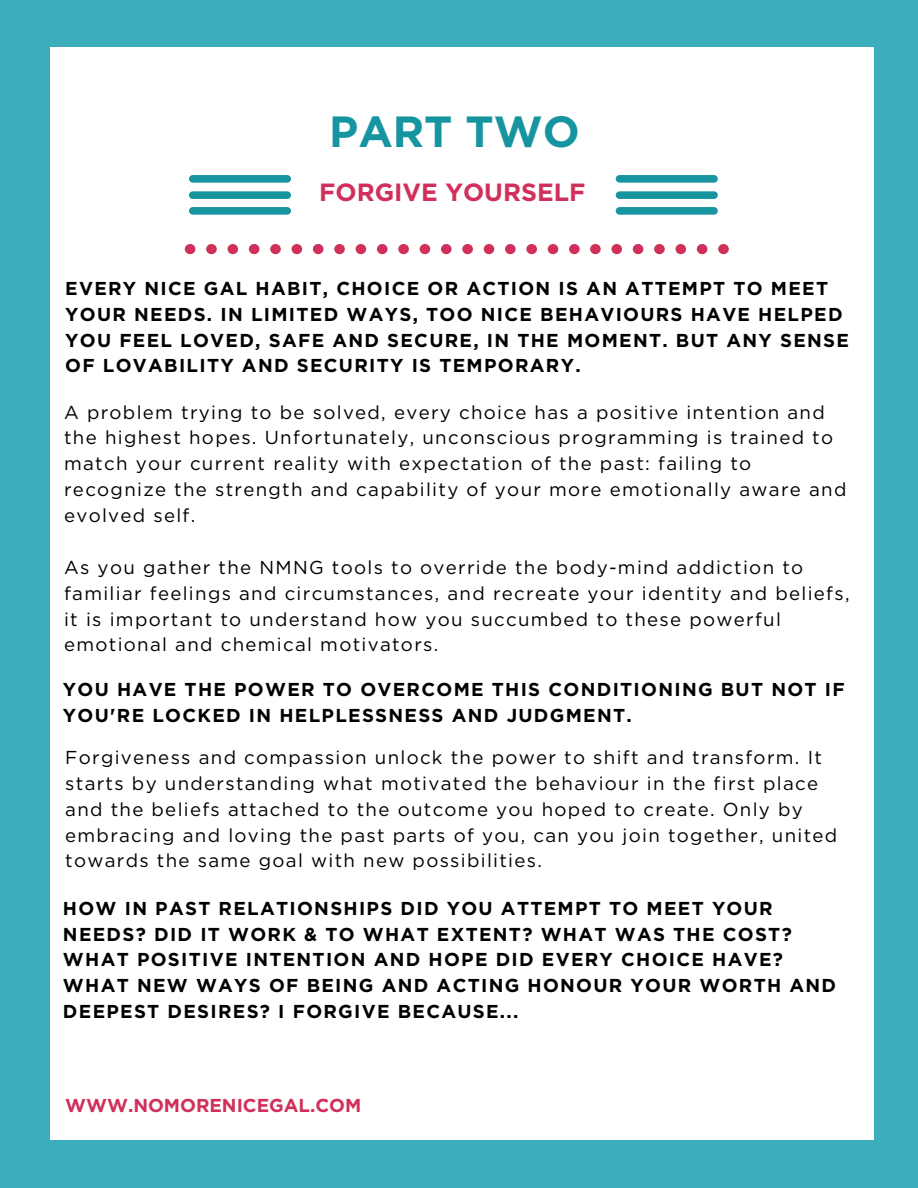
<style>
.page{position:relative;width:918px;height:1188px;background:#3cadbb}
.page>*{position:absolute;margin:0;border:0;box-sizing:border-box;transform-origin:0 0}
.t1{font:700 43.65px "Gotham";color:#1694a0}
.t2{font:700 24.9px "Gotham";color:#d0305a}
.t3{font:18.75px/25.8px "Gotham HTF";letter-spacing:.07em;color:#000}
.t4{font:700 18.75px/25.8px "Gotham";letter-spacing:.07em;color:#000}
.t5{font:700 18.75px "Gotham";color:#d0305a}
</style>
<div class="page">
<div style="left:51px;top:47px;width:823px;height:1093px;background:#fff"></div>
<div style="left:292px;top:244px;width:10px;height:10px;background:#d0305a;border-radius:50%"></div>
<div style="left:313px;top:244px;width:11px;height:10px;background:#d0305a;border-radius:50%"></div>
<div style="left:270px;top:244px;width:11px;height:10px;background:#d0305a;border-radius:50%"></div>
<div style="left:356px;top:244px;width:10px;height:10px;background:#d0305a;border-radius:50%"></div>
<svg style="left:185px;top:244px;width:10px;height:10px"></svg>
<div style="left:377px;top:244px;width:11px;height:10px;background:#d0305a;border-radius:50%"></div>
<div style="left:206px;top:244px;width:11px;height:10px;background:#d0305a;border-radius:50%"></div>
<div style="left:228px;top:244px;width:10px;height:10px;background:#d0305a;border-radius:50%"></div>
<div style="left:249px;top:244px;width:10px;height:10px;background:#d0305a;border-radius:50%"></div>
<div style="left:334px;top:244px;width:11px;height:10px;background:#d0305a;border-radius:50%"></div>
<div style="left:505px;top:244px;width:11px;height:10px;background:#d0305a;border-radius:50%"></div>
<div style="left:526px;top:244px;width:11px;height:10px;background:#d0305a;border-radius:50%"></div>
<div style="left:548px;top:244px;width:10px;height:10px;background:#d0305a;border-radius:50%"></div>
<div style="left:569px;top:244px;width:11px;height:10px;background:#d0305a;border-radius:50%"></div>
<div style="left:484px;top:244px;width:10px;height:10px;background:#d0305a;border-radius:50%"></div>
<div style="left:420px;top:244px;width:10px;height:10px;background:#d0305a;border-radius:50%"></div>
<div style="left:441px;top:244px;width:11px;height:10px;background:#d0305a;border-radius:50%"></div>
<div style="left:398px;top:244px;width:11px;height:10px;background:#d0305a;border-radius:50%"></div>
<div style="left:462px;top:244px;width:11px;height:10px;background:#d0305a;border-radius:50%"></div>
<div style="left:697px;top:244px;width:10px;height:10px;background:#d0305a;border-radius:50%"></div>
<div style="left:718px;top:244px;width:11px;height:10px;background:#d0305a;border-radius:50%"></div>
<div style="left:675px;top:244px;width:11px;height:10px;background:#d0305a;border-radius:50%"></div>
<svg style="left:590px;top:244px;width:11px;height:10px"></svg>
<div style="left:611px;top:244px;width:11px;height:10px;background:#d0305a;border-radius:50%"></div>
<div style="left:633px;top:244px;width:10px;height:10px;background:#d0305a;border-radius:50%"></div>
<div style="left:654px;top:244px;width:11px;height:10px;background:#d0305a;border-radius:50%"></div>
<div style="left:189px;top:207px;width:102px;height:8px;background:#1694a0;border-radius:4px"></div>
<div style="left:189px;top:191px;width:102px;height:8px;background:#1694a0;border-radius:4px"></div>
<div style="left:189px;top:175px;width:102px;height:8px;background:#1694a0;border-radius:4px"></div>
<div style="left:616px;top:191px;width:102px;height:8px;background:#1694a0;border-radius:4px"></div>
<div style="left:616px;top:207px;width:102px;height:8px;background:#1694a0;border-radius:4px"></div>
<div style="left:616px;top:175px;width:102px;height:8px;background:#1694a0;border-radius:4px"></div>
<h1 class="t1" style="left:329px;top:112px;width:252px">PART TWO</h1>
<h2 class="t2" style="left:319px;top:181px;width:268px">FORGIVE YOURSELF</h2>
<p class="t4" style="left:65px;top:276px;width:785px">EVERY NICE GAL HABIT, CHOICE OR ACTION IS AN ATTEMPT TO MEET YOUR NEEDS. IN LIMITED WAYS, TOO NICE BEHAVIOURS HAVE HELPED YOU FEEL LOVED, SAFE AND SECURE, IN THE MOMENT. BUT ANY SENSE OF LOVABILITY AND SECURITY IS TEMPORARY.</p>
<p class="t3" style="left:64px;top:399px;width:784px">A problem trying to be solved, every choice has a positive intention and the highest hopes. Unfortunately, unconscious programming is trained to match your current reality with expectation of the past: failing to recognize the strength and capability of your more emotionally aware and evolved self.</p>
<p class="t3" style="left:64px;top:554px;width:787px">As you gather the NMNG tools to override the body-mind addiction to familiar feelings and circumstances, and recreate your identity and beliefs, it is important to understand how you succumbed to these powerful emotional and chemical motivators.</p>
<p class="t4" style="left:63px;top:678px;width:783px">YOU HAVE THE POWER TO OVERCOME THIS CONDITIONING BUT NOT IF<br>YOU'RE LOCKED IN HELPLESSNESS AND JUDGMENT.</p>
<p class="t3" style="left:65px;top:744px;width:774px">Forgiveness and compassion unlock the power to shift and transform. It starts by understanding what motivated the behaviour in the first place and the beliefs attached to the outcome you hoped to create. Only by embracing and loving the past parts of you, can you join together, united towards the same goal with new possibilities.</p>
<p class="t4" style="left:63px;top:896px;width:775px">HOW IN PAST RELATIONSHIPS DID YOU ATTEMPT TO MEET YOUR NEEDS? DID IT WORK &amp; TO WHAT EXTENT? WHAT WAS THE COST?<br>WHAT POSITIVE INTENTION AND HOPE DID EVERY CHOICE HAVE?<br>WHAT NEW WAYS OF BEING AND ACTING HONOUR YOUR WORTH AND DEEPEST DESIRES? I FORGIVE BECAUSE...</p>
<p class="t5" style="left:65px;top:1096px;width:298px">WWW.NOMORENICEGAL.COM</p>
</div>
